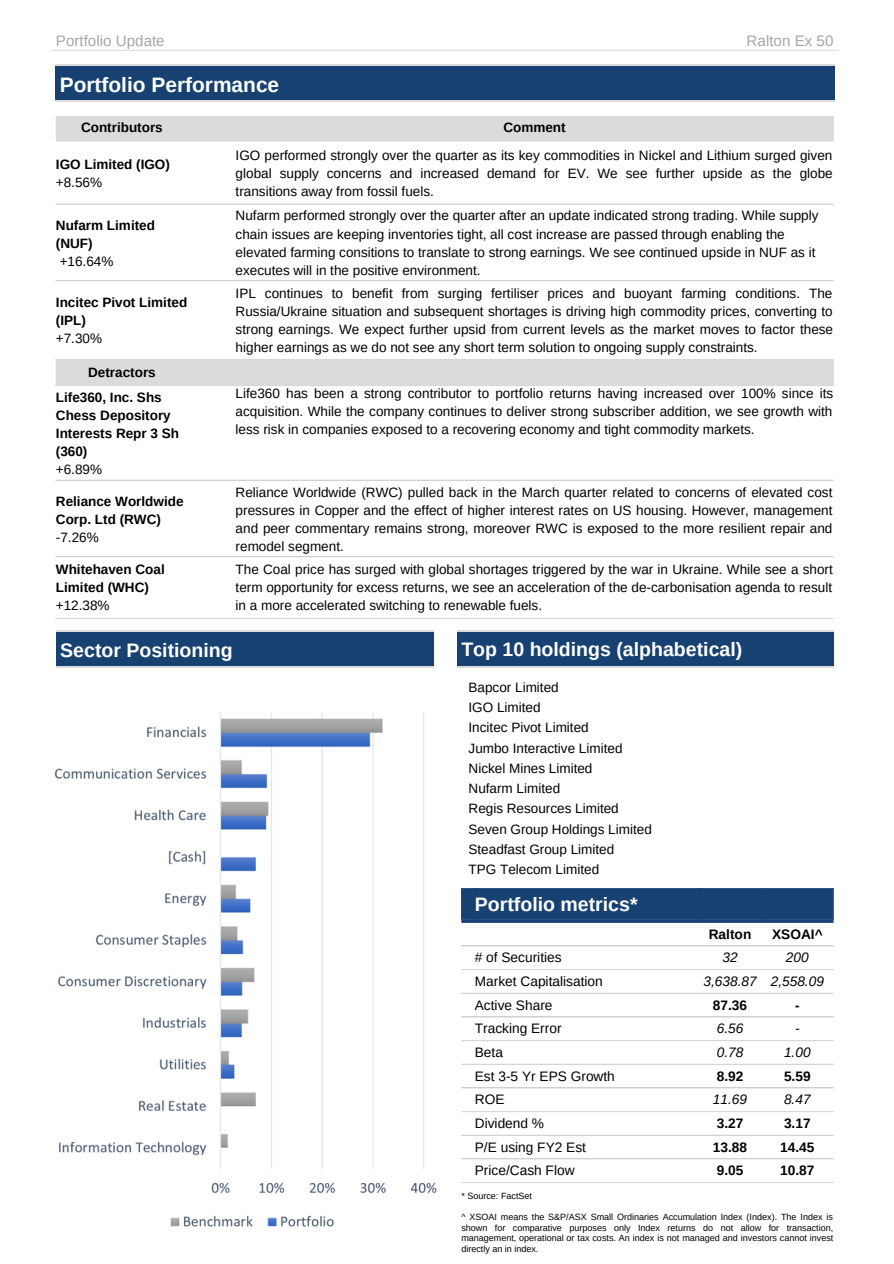
<style>
.page{position:relative;width:894px;height:1264px;background:#fff}
.page>*{position:absolute;margin:0;border:0;box-sizing:border-box;transform-origin:0 0}
.t1{font:700 20.85px "Arimo";color:#fff}
.t2{font:700 19.5px "Arimo";color:#fff}
.t3{font:15.15px "Arimo";color:#a6a6a6}
.t4{font:13.65px "Arimo";color:#000}
.t5{font:700 13.65px "Arimo";color:#000}
.t6{font:italic 13.65px "Arimo";color:#000}
.t7{font:13.5px/18px "Arimo";color:#000;text-align:justify}
.t8{font:700 13.5px/18px "Arimo";color:#000}
.t9{font:9px/10.5px "Arimo";color:#000;text-align:justify}
.s1{font-weight:400}
</style>
<div class="page">
<svg style="left:56px;top:116px;width:777px;height:269px"></svg>
<hr style="left:56px;top:203px;width:777px;height:2px;background:#d9d9d9">
<hr style="left:56px;top:280px;width:777px;height:1px;background:#d9d9d9">
<hr style="left:56px;top:359px;width:777px;height:1px;background:#d9d9d9">
<hr style="left:56px;top:385px;width:777px;height:1px;background:#d9d9d9">
<hr style="left:56px;top:479px;width:777px;height:2px;background:#d9d9d9">
<hr style="left:56px;top:556px;width:777px;height:1px;background:#d9d9d9">
<hr style="left:56px;top:618px;width:777px;height:1px;background:#d9d9d9">
<hr style="left:56px;top:138px;width:777px;height:3px;background:#d9d9d9">
<hr style="left:52px;top:50px;width:786px;height:1px;background:#dbdbdb">
<div style="left:56px;top:65px;width:373px;height:36px;background:#164171"></div>
<hr style="left:56px;top:65px;width:373px;height:1px;background:#dbdbdb">
<hr style="left:56px;top:100px;width:373px;height:1px;background:#dbdbdb">
<div style="left:461px;top:65px;width:373px;height:36px;background:#164171"></div>
<hr style="left:461px;top:65px;width:373px;height:1px;background:#dbdbdb">
<hr style="left:461px;top:100px;width:373px;height:1px;background:#dbdbdb">
<div style="left:313px;top:65px;width:373px;height:36px;background:#164171"></div>
<hr style="left:313px;top:65px;width:373px;height:1px;background:#dbdbdb">
<hr style="left:313px;top:100px;width:373px;height:1px;background:#dbdbdb">
<div style="left:461px;top:888px;width:372px;height:31px;background:#164171"></div>
<hr style="left:461px;top:945px;width:372px;height:1px;background:#d9d9d9">
<hr style="left:461px;top:969px;width:372px;height:1px;background:#d9d9d9">
<hr style="left:461px;top:992px;width:372px;height:1px;background:#d9d9d9">
<hr style="left:461px;top:1016px;width:372px;height:1px;background:#d9d9d9">
<hr style="left:461px;top:1040px;width:372px;height:1px;background:#d9d9d9">
<hr style="left:461px;top:1063px;width:372px;height:1px;background:#d9d9d9">
<hr style="left:461px;top:1087px;width:372px;height:1px;background:#d9d9d9">
<hr style="left:461px;top:1110px;width:372px;height:2px;background:#d9d9d9">
<hr style="left:461px;top:1134px;width:372px;height:1px;background:#d9d9d9">
<hr style="left:461px;top:1158px;width:372px;height:1px;background:#d9d9d9">
<hr style="left:461px;top:1181px;width:372px;height:2px;background:#d9d9d9">
<hr style="left:461px;top:919px;width:372px;height:3px;background:#164171">
<div style="left:457px;top:630px;width:376px;height:37px;background:#164171"></div>
<hr style="left:457px;top:630px;width:376px;height:1px;background:#dbdbdb">
<hr style="left:457px;top:666px;width:376px;height:1px;background:#dbdbdb">
<img style="left:54px;top:712px;width:383px;height:515px">
<div style="left:56px;top:630px;width:377px;height:37px;background:#164171"></div>
<hr style="left:56px;top:630px;width:377px;height:1px;background:#dbdbdb">
<hr style="left:56px;top:666px;width:377px;height:1px;background:#dbdbdb">
<p class="t3" style="left:56px;top:32px;width:110px">Portfolio Update</p>
<p class="t3" style="left:746px;top:33px;width:88px">Ralton Ex 50</p>
<p class="t1" style="left:60px;top:73px;width:221px">Portfolio Performance</p>
<p class="t8" style="left:81px;top:118px;width:83px">Contributors</p>
<p class="t8" style="left:503px;top:118px;width:64px">Comment</p>
<p class="t8" style="left:56px;top:155px;width:115px">IGO Limited (IGO)</p>
<p class="t7" style="left:56px;top:173px;width:48px">+8.56%</p>
<p class="t7" style="left:235px;top:146px;width:598px">IGO performed strongly over the quarter as its key commodities in Nickel and Lithium surged given global supply concerns and increased demand for EV. We see further upside as the globe transitions away from fossil fuels.</p>
<p class="t8" style="left:56px;top:216px;width:101px">Nufarm Limited (NUF)</p>
<p class="t7" style="left:60px;top:252px;width:55px">+16.64%</p>
<p class="t8" style="left:56px;top:293px;width:133px">Incitec Pivot Limited (IPL)</p>
<p class="t7" style="left:56px;top:329px;width:48px">+7.30%</p>
<p class="t8" style="left:88px;top:363px;width:69px">Detractors</p>
<p class="t8" style="left:56px;top:388px;width:125px">Life360, Inc. Shs<br>Chess Depository<br>Interests Repr 3 Sh (360)</p>
<p class="t7" style="left:56px;top:460px;width:48px">+6.89%</p>
<p class="t7" style="left:235px;top:207px;width:584px;text-align:left">Nufarm performed strongly over the quarter after an update indicated strong trading. While supply chain issues are keeping inventories tight, all cost increase are passed through enabling the elevated farming consitions to translate to strong earnings. We see continued upside in NUF as it executes will in the positive environment.</p>
<p class="t7" style="left:235px;top:284px;width:598px">IPL continues to benefit from surging fertiliser prices and buoyant farming conditions. The Russia/Ukraine situation and subsequent shortages is driving high commodity prices, converting to strong earnings. We expect further upsid from current levels as the market moves to factor these higher earnings as we do not see any short term solution to ongoing supply constraints.</p>
<p class="t7" style="left:235px;top:384px;width:599px">Life360 has been a strong contributor to portfolio returns having increased over 100% since its acquisition. While the company continues to deliver strong subscriber addition, we see growth with less risk in companies exposed to a recovering economy and tight commodity markets.</p>
<p class="t8" style="left:56px;top:492px;width:129px">Reliance Worldwide<br>Corp. Ltd (RWC) <span class="s1">-7.26%</span></p>
<p class="t7" style="left:235px;top:483px;width:598px">Reliance Worldwide (RWC) pulled back in the March quarter related to concerns of elevated cost pressures in Copper and the effect of higher interest rates on US housing. However, management and peer commentary remains strong, moreover RWC is exposed to the more resilient repair and remodel segment.</p>
<p class="t8" style="left:56px;top:560px;width:110px">Whitehaven Coal<br>Limited (WHC) <span class="s1">+12.38%</span></p>
<p class="t7" style="left:235px;top:560px;width:598px">The Coal price has surged with global shortages triggered by the war in Ukraine. While see a short term opportunity for excess returns, we see an acceleration of the de-carbonisation agenda to result in a more accelerated switching to renewable fuels.</p>
<p class="t2" style="left:60px;top:639px;width:174px">Sector Positioning</p>
<p class="t2" style="left:461px;top:638px;width:282px">Top 10 holdings (alphabetical)</p>
<p class="t7" style="left:468px;top:678px;width:92px">Bapcor Limited</p>
<p class="t7" style="left:468px;top:698px;width:74px">IGO Limited</p>
<p class="t7" style="left:468px;top:718px;width:122px">Incitec Pivot Limited</p>
<p class="t7" style="left:468px;top:739px;width:155px">Jumbo Interactive Limited</p>
<p class="t7" style="left:468px;top:759px;width:125px">Nickel Mines Limited</p>
<p class="t7" style="left:468px;top:779px;width:93px">Nufarm Limited</p>
<p class="t7" style="left:468px;top:799px;width:152px">Regis Resources Limited</p>
<p class="t7" style="left:468px;top:820px;width:185px">Seven Group Holdings Limited</p>
<p class="t7" style="left:468px;top:840px;width:147px">Steadfast Group Limited</p>
<p class="t7" style="left:468px;top:860px;width:132px">TPG Telecom Limited</p>
<p class="t2" style="left:474px;top:893px;width:164px">Portfolio metrics*</p>
<p class="t5" style="left:708px;top:926px;width:44px">Ralton</p>
<p class="t5" style="left:771px;top:926px;width:52px">XSOAI^</p>
<p class="t4" style="left:474px;top:950px;width:88px"># of Securities</p>
<p class="t6" style="left:722px;top:950px;width:17px">32</p>
<p class="t6" style="left:785px;top:950px;width:24px">200</p>
<p class="t4" style="left:474px;top:973px;width:129px">Market Capitalisation</p>
<p class="t6" style="left:703px;top:973px;width:55px">3,638.87</p>
<p class="t6" style="left:770px;top:973px;width:55px">2,558.09</p>
<p class="t4" style="left:474px;top:997px;width:79px">Active Share</p>
<p class="t5" style="left:712px;top:997px;width:36px">87.36</p>
<p class="t5" style="left:794px;top:997px;width:6px">-</p>
<p class="t4" style="left:474px;top:1020px;width:88px">Tracking Error</p>
<p class="t6" style="left:716px;top:1020px;width:28px">6.56</p>
<p class="t6" style="left:794px;top:1020px;width:6px">-</p>
<p class="t4" style="left:474px;top:1044px;width:30px">Beta</p>
<p class="t6" style="left:716px;top:1044px;width:28px">0.78</p>
<p class="t6" style="left:783px;top:1044px;width:28px">1.00</p>
<p class="t4" style="left:474px;top:1068px;width:141px">Est 3-5 Yr EPS Growth</p>
<p class="t5" style="left:716px;top:1068px;width:28px">8.92</p>
<p class="t5" style="left:783px;top:1068px;width:28px">5.59</p>
<p class="t4" style="left:474px;top:1091px;width:31px">ROE</p>
<p class="t6" style="left:712px;top:1091px;width:36px">11.69</p>
<p class="t6" style="left:783px;top:1091px;width:28px">8.47</p>
<p class="t4" style="left:474px;top:1115px;width:71px">Dividend %</p>
<p class="t5" style="left:716px;top:1115px;width:28px">3.27</p>
<p class="t5" style="left:783px;top:1115px;width:28px">3.17</p>
<p class="t4" style="left:474px;top:1139px;width:113px">P/E using FY2 Est</p>
<p class="t5" style="left:712px;top:1139px;width:36px">13.88</p>
<p class="t5" style="left:780px;top:1139px;width:36px">14.45</p>
<p class="t4" style="left:474px;top:1162px;width:101px">Price/Cash Flow</p>
<p class="t5" style="left:716px;top:1162px;width:28px">9.05</p>
<p class="t5" style="left:780px;top:1162px;width:36px">10.87</p>
<p class="t9" style="left:461px;top:1190px;width:72px">* Source: FactSet</p>
<p class="t9" style="left:461px;top:1211px;width:373px">^ XSOAI means the S&amp;P/ASX Small Ordinaries Accumulation Index (Index). The Index is shown for comparative purposes only Index returns do not allow for transaction, management, operational or tax costs. An index is not managed and investors cannot invest directly an in index.</p>
</div>
